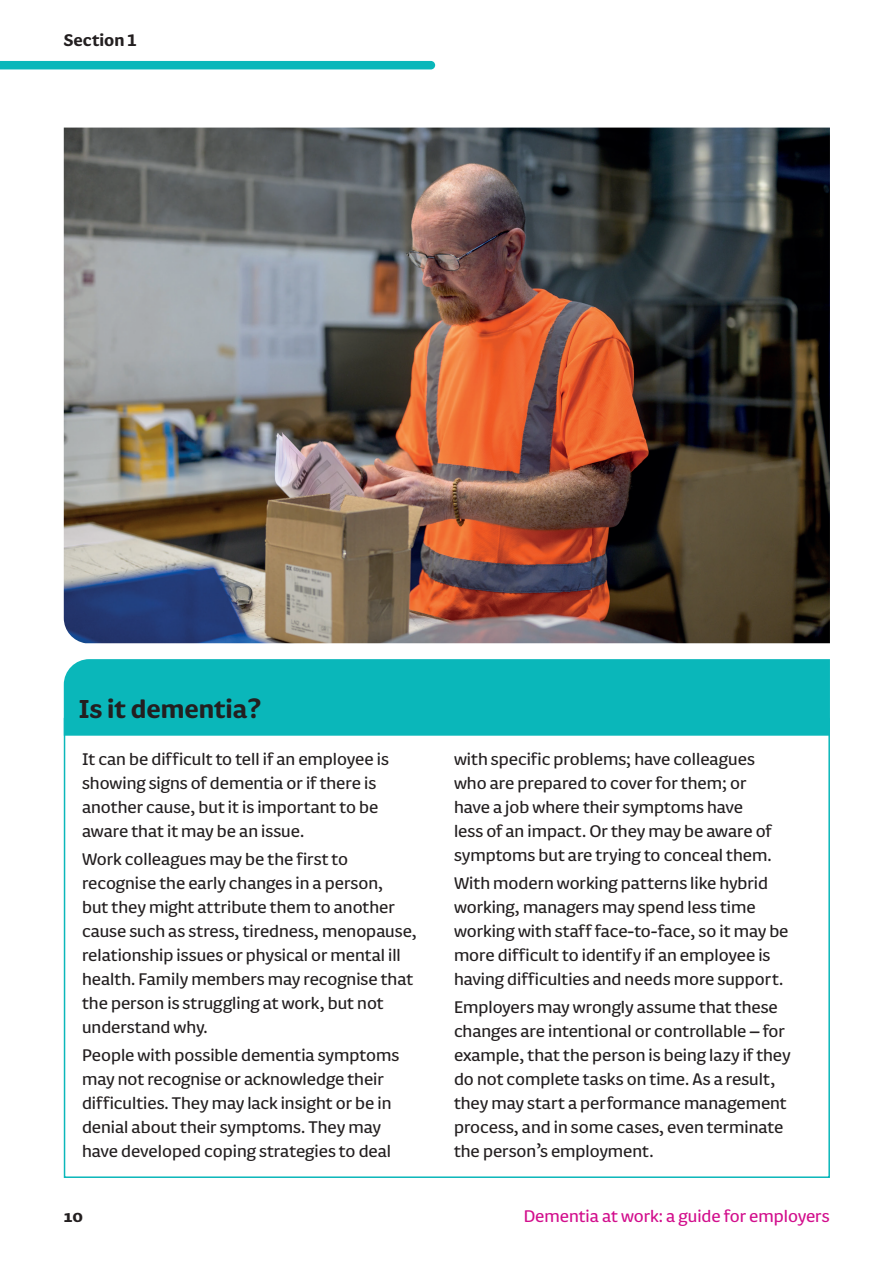
<style>
.page{position:relative;width:893px;height:1263px;background:#fff}
.page>*{position:absolute;margin:0;border:0;box-sizing:border-box;transform-origin:0 0}
.t1{font:700 30px "FS Pimlico";color:#231f20}
.t2{font:19.5px/24px "FS Pimlico";color:#231f20}
.t3{font:19.5px "FS Pimlico";color:#d20e8c}
.t4{font:700 19.5px "FS Pimlico";color:#231f20}
</style>
<div class="page">
<div style="left:0;top:61px;width:435px;height:8px;background:#0ab7ba"></div>
<img style="left:64px;top:128px;width:766px;height:515px">
<div style="left:64px;top:718px;width:766px;height:460px;background:#fff;border:2px solid #0ab7ba"></div>
<div style="left:64px;top:659px;width:766px;height:77px;background:#0ab7ba"></div>
<p class="t4" style="left:64px;top:25px;width:74px">Section 1</p>
<h1 class="t1" style="left:79px;top:686px;width:184px">Is it dementia?</h1>
<p class="t2" style="left:82px;top:746px;width:308px">It can be difficult to tell if an employee is showing signs of dementia or if there is another cause, but it is important to be aware that it may be an issue.</p>
<p class="t2" style="left:82px;top:846px;width:336px">Work colleagues may be the first to recognise the early changes in a person,<br>but they might attribute them to another cause such as stress, tiredness, menopause, relationship issues or physical or mental ill health. Family members may recognise that the person is struggling at work, but not understand why.</p>
<p class="t2" style="left:82px;top:1042px;width:319px">People with possible dementia symptoms may not recognise or acknowledge their difficulties. They may lack insight or be in denial about their symptoms. They may have developed coping strategies to deal</p>
<p class="t2" style="left:454px;top:746px;width:319px">with specific problems; have colleagues who are prepared to cover for them; or have a job where their symptoms have less of an impact. Or they may be aware of symptoms but are trying to conceal them.</p>
<p class="t2" style="left:454px;top:870px;width:336px">With modern working patterns like hybrid working, managers may spend less time working with staff face-to-face, so it may be more difficult to identify if an employee is having difficulties and needs more support.</p>
<p class="t2" style="left:454px;top:994px;width:338px">Employers may wrongly assume that these changes are intentional or controllable – for example, that the person is being lazy if they do not complete tasks on time. As a result, they may start a performance management process, and in some cases, even terminate the person’s employment.</p>
<p class="t4" style="left:64px;top:1201px;width:21px">10</p>
<p class="t3" style="left:524px;top:1202px;width:307px">Dementia at work: a guide for employers</p>
</div>
